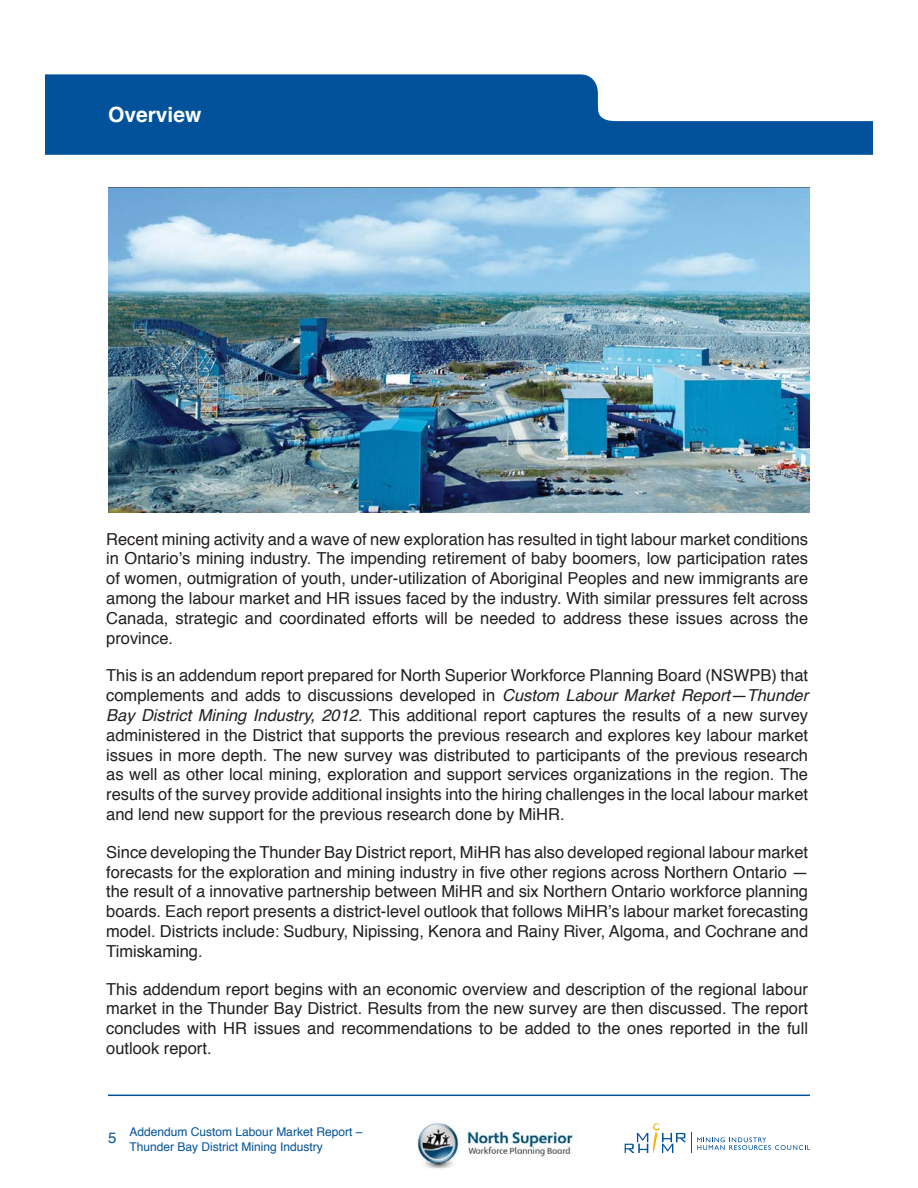
<style>
.page{position:relative;width:918px;height:1188px;background:#fff}
.page>*{position:absolute;margin:0;border:0;box-sizing:border-box;transform-origin:0 0}
.section_headings{font:700 21px "Helvetica";color:#fff}
.body_copy{font:16.5px/19.8px "Helvetica";color:#231f20;text-align:justify}
.t1{font:12px/14.4px "Helvetica";color:#01529b}
.s1{font-style:italic}
.s2{font-size:15px}
</style>
<div class="page">
<hr style="left:108px;top:1095px;width:702px;height:1px;background:#01529b">
<svg style="left:624px;top:1123px;width:186px;height:31px"></svg>
<img style="left:417px;top:1123px;width:156px;height:44px">
<svg style="left:45px;top:74px;width:828px;height:81px;fill:#01529b"></svg>
<img style="left:108px;top:187px;width:702px;height:326px">
<p class="section_headings" style="left:108px;top:98px;width:95px">Overview</p>
<p class="body_copy" style="left:106px;top:529px;width:703px">Recent mining activity and a wave of new exploration has resulted in tight labour market conditions in Ontario’s mining industry. The impending retirement of baby boomers, low participation rates of women, outmigration of youth, under-utilization of Aboriginal Peoples and new immigrants are among the labour market and HR issues faced by the industry. With similar pressures felt across Canada, strategic and coordinated efforts will be needed to address these issues across the province.</p>
<p class="body_copy" style="left:106px;top:666px;width:704px">This is an addendum report prepared for North Superior Workforce Planning Board (NSWPB) that complements and adds to discussions developed in <span class="s1">Custom Labour Market Report—Thunder Bay District Mining Industry, 2012</span>. This additional report captures the results of a new survey administered in the District that supports the previous research and explores key labour market issues in more depth. The new survey was distributed to participants of the previous research as well as other local mining, exploration and support services organizations in the region. The results of the survey provide additional insights into the hiring challenges in the local labour market and lend new support for the previous research done by MiHR.</p>
<p class="body_copy" style="left:106px;top:843px;width:704px">Since developing the Thunder Bay District report, MiHR has also developed regional labour market forecasts for the exploration and mining industry in five other regions across Northern Ontario — the result of a innovative partnership between MiHR and six Northern Ontario workforce planning boards. Each report presents a district-level outlook that follows MiHR’s labour market forecasting model. Districts include: Sudbury, Nipissing, Kenora and Rainy River, Algoma, and Cochrane and Timiskaming.</p>
<p class="body_copy" style="left:106px;top:979px;width:703px">This addendum report begins with an economic overview and description of the regional labour market in the Thunder Bay District. Results from the new survey are then discussed. The report concludes with HR issues and recommendations to be added to the ones reported in the full outlook report.</p>
<p class="t1" style="left:130px;top:1125px;width:234px;text-indent:-22px"><span class="s2">5</span> Addendum Custom Labour Market Report –<br>Thunder Bay District Mining Industry</p>
</div>
